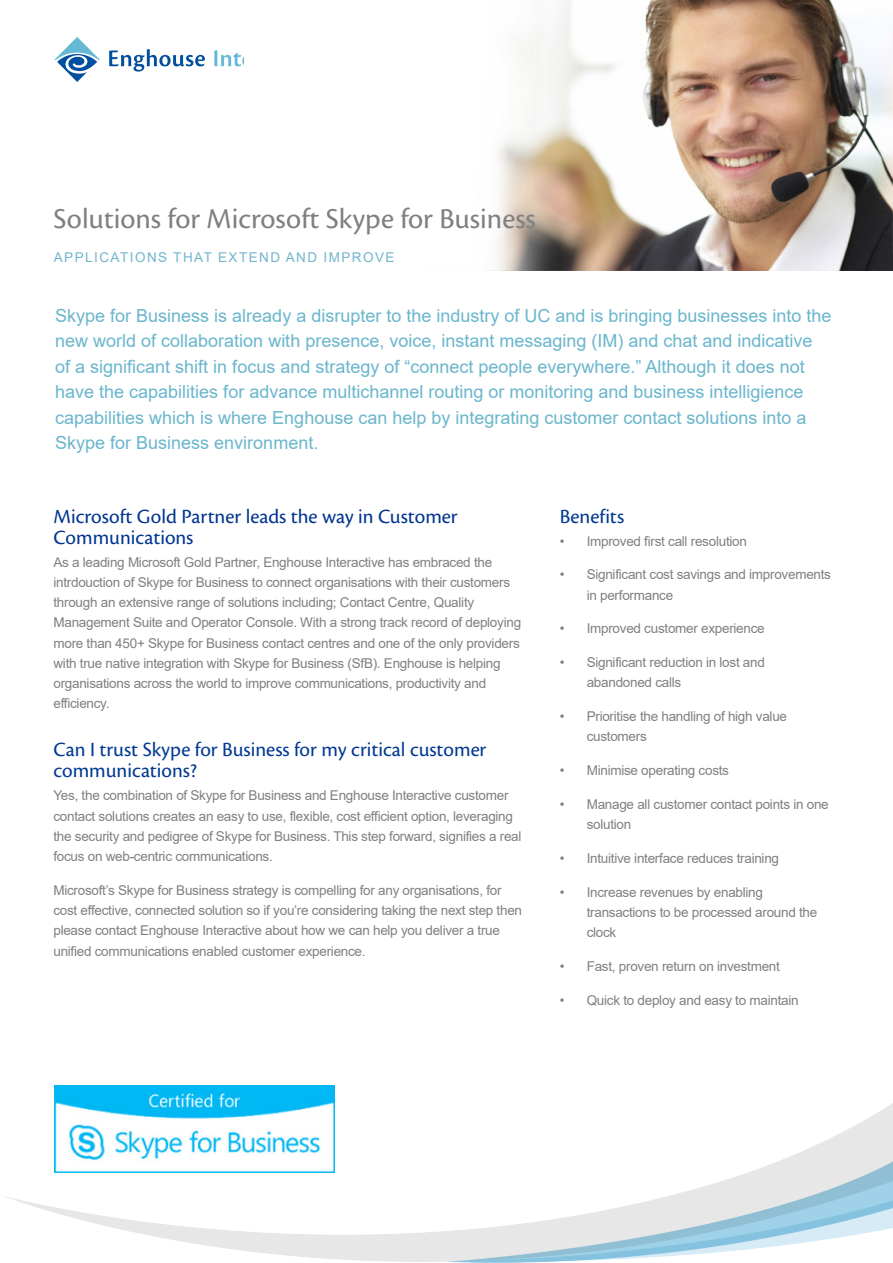
<style>
.page{position:relative;width:893px;height:1263px;background:#fff}
.page>*{position:absolute;margin:0;border:0;box-sizing:border-box;transform-origin:0 0}
.Main_Heading_-QMS__E{font:30px "Cronos Pro";color:#808080}
.Body__Header_BLUE{font:21px/21px "Cronos Pro";color:#003992}
.Body__Header_LIGHT_B{font:21px/21px "Cronos Pro";color:#003591}
.Intro_Paragraph_LIGH{font:18px/25.5px "Arial";color:#6ab6cd}
.Body_Copy{font:13.5px/20.2px "Arial";letter-spacing:-.02em;color:#808080}
.Main_Sub-Heading_LIG{font:13.5px "Arial";letter-spacing:.11em;color:#73b5cc}
</style>
<div class="page">
<img style="left:4px;top:1102px;width:889px;height:161px">
<img style="left:55px;top:37px;width:189px;height:45px">
<img style="left:496px;top:0;width:397px;height:270px">
<img style="left:55px;top:1085px;width:279px;height:87px">
<p class="Main_Heading_-QMS__E" style="left:53px;top:201px;width:484px">Solutions for Microsoft Skype for Business</p>
<p class="Main_Sub-Heading_LIG" style="left:54px;top:248px;width:342px">APPLICATIONS THAT EXTEND AND IMPROVE</p>
<p class="Intro_Paragraph_LIGH" style="left:55px;top:303px;width:778px">Skype for Business is already a disrupter to the industry of UC and is bringing businesses into the new world of collaboration with presence, voice, instant messaging (IM) and chat and indicative of a significant shift in focus and strategy of “connect people everywhere.” Although it does not have the capabilities for advance multichannel routing or monitoring and business intelligience capabilities which is where Enghouse can help by integrating customer contact solutions into a Skype for Business environment.</p>
<p class="Body__Header_LIGHT_B" style="left:53px;top:506px;width:406px">Microsoft Gold Partner leads the way in Customer<br>Communications</p>
<p class="Body_Copy" style="left:53px;top:552px;width:469px">As a leading Microsoft Gold Partner, Enghouse Interactive has embraced the intrdouction of Skype for Business to connect organisations with their customers through an extensive range of solutions including; Contact Centre, Quality Management Suite and Operator Console. With a strong track record of deploying more than 450+ Skype for Business contact centres and one of the only providers with true native integration with Skype for Business (SfB). Enghouse is helping organisations across the world to improve communications, productivity and efficiency.</p>
<p class="Body__Header_BLUE" style="left:53px;top:739px;width:434px">Can I trust Skype for Business for my critical customer communications?</p>
<p class="Body_Copy" style="left:53px;top:785px;width:470px">Yes, the combination of Skype for Business and Enghouse Interactive customer contact solutions creates an easy to use, flexible, cost efficient option, leveraging the security and pedigree of Skype for Business. This step forward, signifies a real focus on web-centric communications.</p>
<p class="Body_Copy" style="left:53px;top:880px;width:470px">Microsoft’s Skype for Business strategy is compelling for any organisations, for cost effective, connected solution so if you’re considering taking the next step then please contact Enghouse Interactive about how we can help you deliver a true unified communications enabled customer experience.</p>
<p class="Body__Header_BLUE" style="left:560px;top:506px;width:66px">Benefits</p>
<p class="Body_Copy" style="left:560px;top:531px;width:189px">• Improved first call resolution</p>
<p class="Body_Copy" style="left:587px;top:564px;width:246px;text-indent:-27px">• Significant cost savings and improvements in performance</p>
<p class="Body_Copy" style="left:560px;top:618px;width:207px">• Improved customer experience</p>
<p class="Body_Copy" style="left:587px;top:652px;width:180px;text-indent:-27px">• Significant reduction in lost and abandoned calls</p>
<p class="Body_Copy" style="left:587px;top:706px;width:202px;text-indent:-27px">• Prioritise the handling of high value customers</p>
<p class="Body_Copy" style="left:560px;top:760px;width:171px">• Minimise operating costs</p>
<p class="Body_Copy" style="left:587px;top:794px;width:244px;text-indent:-27px">• Manage all customer contact points in one solution</p>
<p class="Body_Copy" style="left:560px;top:848px;width:221px">• Intuitive interface reduces training</p>
<p class="Body_Copy" style="left:587px;top:882px;width:232px;text-indent:-27px">• Increase revenues by enabling transactions to be processed around the clock</p>
<p class="Body_Copy" style="left:560px;top:956px;width:222px">• Fast, proven return on investment</p>
<p class="Body_Copy" style="left:560px;top:990px;width:240px">• Quick to deploy and easy to maintain</p>
</div>
